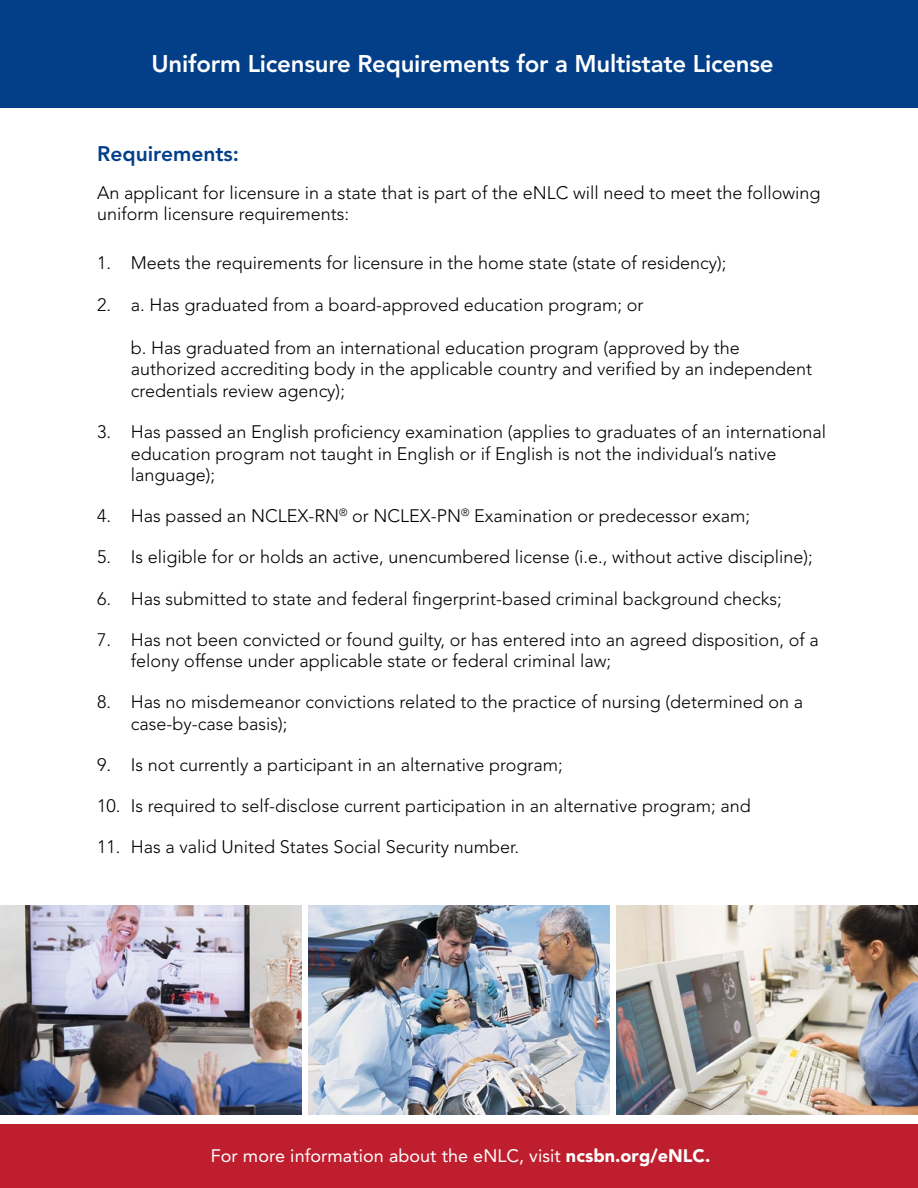
<style>
.page{position:relative;width:918px;height:1188px;background:#fff}
.page>*{position:absolute;margin:0;border:0;box-sizing:border-box;transform-origin:0 0}
.t1{font:800 24px "Avenir LT Std";letter-spacing:-.01em;color:#fff}
.t2{font:800 21px "Avenir LT Std";color:#023f88}
.t3{font:300 18px/21.6px "Avenir LT Std";color:#000}
.t4{font:18px "Avenir LT Std";letter-spacing:.005em;color:#fff}
.s1{font-weight:900}
</style>
<div class="page">
<div style="left:0;top:0;width:918px;height:108px;background:#023f88"></div>
<div style="left:0;top:1124px;width:918px;height:64px;background:#be1e2d"></div>
<img style="left:0;top:906px;width:302px;height:208px">
<img style="left:308px;top:906px;width:302px;height:208px">
<img style="left:616px;top:906px;width:302px;height:208px">
<h1 class="t1" style="left:152px;top:50px;width:624px">Uniform Licensure Requirements for a Multistate License</h1>
<p class="t2" style="left:97px;top:141px;width:143px">Requirements:</p>
<p class="t3" style="left:97px;top:182px;width:725px">An applicant for licensure in a state that is part of the eNLC will need to meet the following uniform licensure requirements:</p>
<p class="t3" style="left:97px;top:253px;width:631px">1. Meets the requirements for licensure in the home state (state of residency);</p>
<p class="t3" style="left:97px;top:294px;width:548px">2. a. Has graduated from a board-approved education program; or</p>
<p class="t3" style="left:131px;top:337px;width:683px">b. Has graduated from an international education program (approved by the authorized accrediting body in the applicable country and verified by an independent credentials review agency);</p>
<p class="t3" style="left:131px;top:421px;width:697px;text-indent:-34px">3. Has passed an English proficiency examination (applies to graduates of an international education program not taught in English or if English is not the individual’s native language);</p>
<p class="t3" style="left:97px;top:505px;width:654px">4. Has passed an NCLEX-RN<sup>®</sup> or NCLEX-PN<sup>®</sup> Examination or predecessor exam;</p>
<p class="t3" style="left:97px;top:547px;width:717px">5. Is eligible for or holds an active, unencumbered license (i.e., without active discipline);</p>
<p class="t3" style="left:97px;top:588px;width:686px">6. Has submitted to state and federal fingerprint-based criminal background checks;</p>
<p class="t3" style="left:131px;top:629px;width:689px;text-indent:-34px">7. Has not been convicted or found guilty, or has entered into an agreed disposition, of a felony offense under applicable state or federal criminal law;</p>
<p class="t3" style="left:131px;top:691px;width:674px;text-indent:-34px">8. Has no misdemeanor convictions related to the practice of nursing (determined on a case-by-case basis);</p>
<p class="t3" style="left:97px;top:754px;width:467px">9. Is not currently a participant in an alternative program;</p>
<p class="t3" style="left:97px;top:795px;width:655px">10. Is required to self-disclose current participation in an alternative program; and</p>
<p class="t3" style="left:97px;top:836px;width:423px">11. Has a valid United States Social Security number.</p>
<p class="t4" style="left:211px;top:1145px;width:501px">For more information about the eNLC, visit <span class="s1">ncsbn.org/eNLC.</span></p>
</div>
